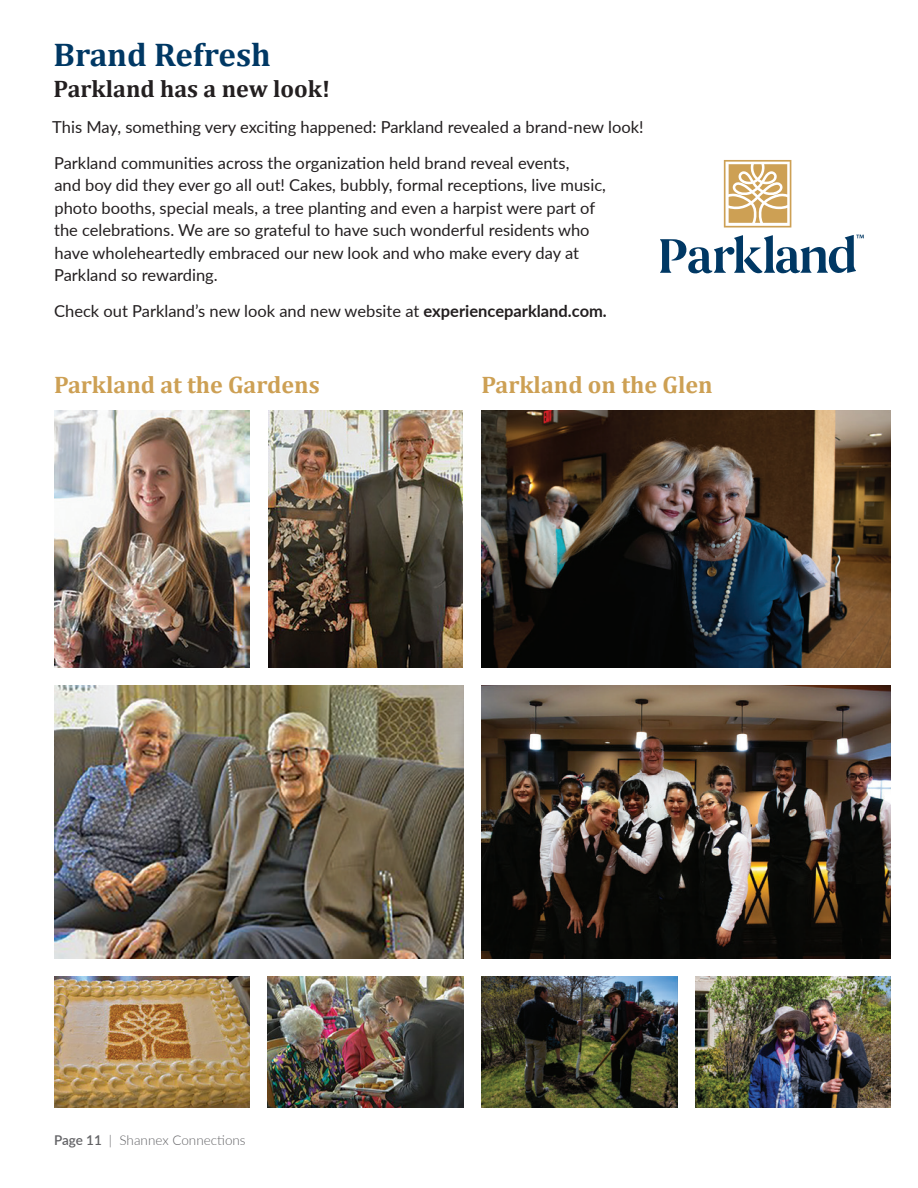
<style>
.page{position:relative;width:918px;height:1188px;background:#fff}
.page>*{position:absolute;margin:0;border:0;box-sizing:border-box;transform-origin:0 0}
.t1{font:700 33px "Cambria";color:#003864}
.Subheader{font:700 24px "Cambria";color:#cda054}
.Subheader-2{font:700 24px "Cambria";color:#231f20}
.Body{font:16.5px/22.5px "Lato";color:#231f20}
.Body_Last{font:16.5px "Lato";color:#231f20}
.t2{font:300 13.5px "Lato";color:#636366}
.s1{font-weight:700}
.s2{font-weight:600}
</style>
<div class="page">
<img style="left:54px;top:686px;width:410px;height:273px">
<img style="left:269px;top:411px;width:194px;height:257px">
<img style="left:695px;top:977px;width:196px;height:130px">
<img style="left:482px;top:977px;width:195px;height:130px">
<img style="left:482px;top:411px;width:409px;height:257px">
<img style="left:482px;top:686px;width:409px;height:273px">
<img style="left:54px;top:977px;width:196px;height:130px">
<img style="left:268px;top:977px;width:196px;height:130px">
<img style="left:54px;top:411px;width:196px;height:257px">
<svg style="left:724px;top:160px;width:67px;height:68px"></svg>
<svg style="left:660px;top:235px;width:204px;height:38px"></svg>
<p class="t1" style="left:54px;top:35px;width:219px">Brand Refresh</p>
<p class="Subheader-2" style="left:54px;top:74px;width:278px">Parkland has a new look!</p>
<p class="Body" style="left:52px;top:115px;width:593px">This May, something very exciting happened: Parkland revealed a brand-new look!</p>
<p class="Body" style="left:54px;top:151px;width:553px">Parkland communities across the organization held brand reveal events,<br>and boy did they ever go all out! Cakes, bubbly, formal receptions, live music, photo booths, special meals, a tree planting and even a harpist were part of the celebrations. We are so grateful to have such wonderful residents who have wholeheartedly embraced our new look and who make every day at Parkland so rewarding.</p>
<p class="Body_Last" style="left:54px;top:300px;width:554px">Check out Parkland’s new look and new website at <span class="s1">experienceparkland.com.</span></p>
<p class="Subheader" style="left:54px;top:370px;width:267px">Parkland at the Gardens</p>
<p class="Subheader" style="left:482px;top:370px;width:233px">Parkland on the Glen</p>
<p class="t2" style="left:54px;top:1131px;width:193px"><span class="s2">Page 11</span> | Shannex Connections</p>
</div>
